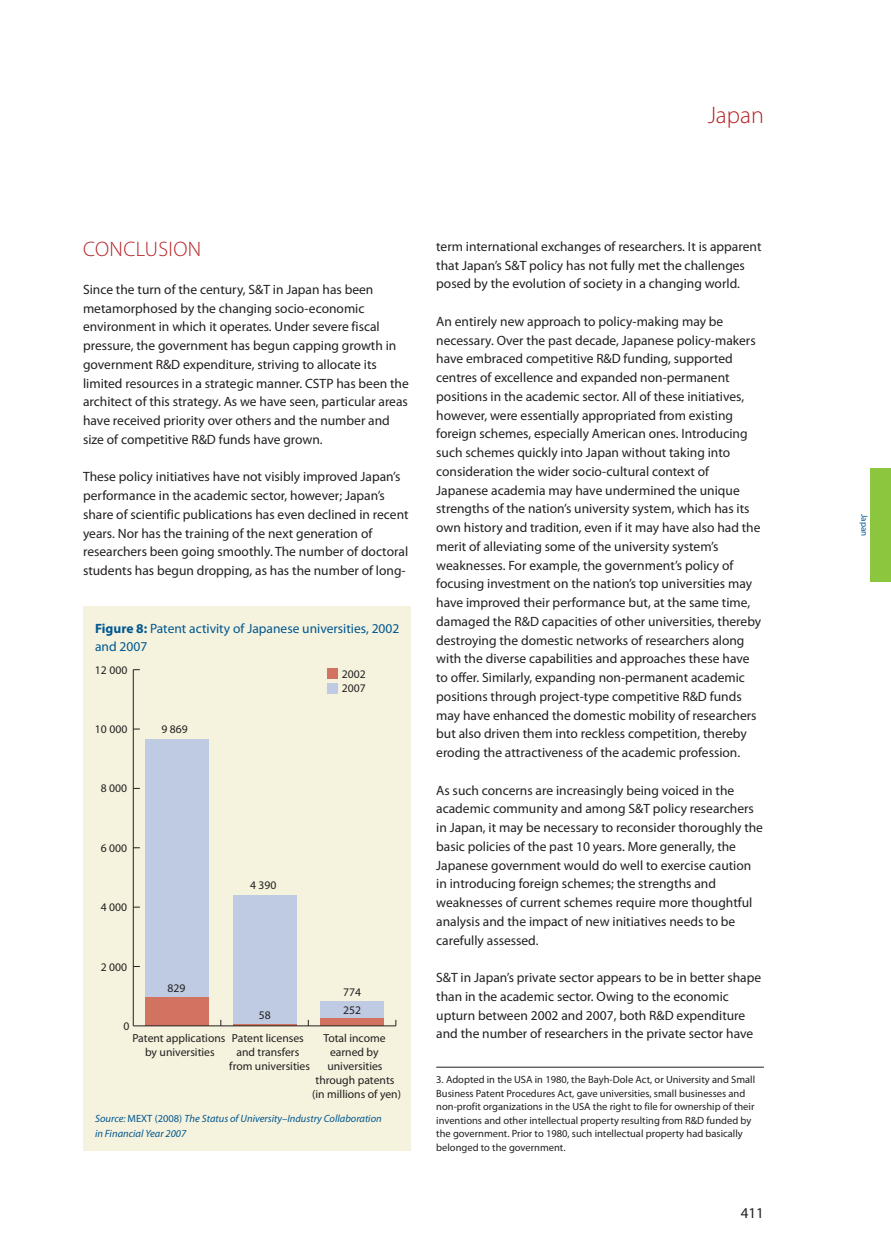
<style>
.page{position:relative;width:891px;height:1251px;background:#fff}
.page>*{position:absolute;margin:0;border:0;box-sizing:border-box;transform-origin:0 0}
.t1{font:300 24px "Myriad Pro";color:#b62024}
.t2{font:300 21px "Myriad Pro";letter-spacing:.02em;color:#b62024}
.t3{font:15px "Myriad Pro";color:#231f20}
.t4{font:13.5px/18.8px "Myriad Pro";color:#231f20}
.t5{font:13.5px/18px "Myriad Pro";color:#005890}
.t6{font:11.7px/14px "Myriad Pro";color:#231f20;text-align:center}
.t7{font:10.5px/13.5px "Myriad Pro";color:#231f20}
.t8{font:italic 10.5px/15px "Myriad Pro";color:#005890}
.t9{font:9px "Myriad Pro";color:#005890}
.s1{font-weight:700}
.s2{font-style:normal}
</style>
<div class="page">
<div style="left:870px;top:468px;width:20px;height:114px;background:#8bc63e"></div>
<div style="left:83px;top:606px;width:327px;height:544px;background:#f5f2de"></div>
<div style="left:145px;top:740px;width:63px;height:263px;background:#bfcbe2"></div>
<div style="left:233px;top:895px;width:63px;height:130px;background:#bfcbe2"></div>
<div style="left:320px;top:1001px;width:63px;height:19px;background:#bfcbe2"></div>
<div style="left:145px;top:997px;width:63px;height:29px;background:#d27362"></div>
<hr style="left:233px;top:1024px;width:63px;height:2px;background:#d27362">
<div style="left:320px;top:1018px;width:63px;height:8px;background:#d27362"></div>
<hr style="left:133px;top:1025px;width:263px;height:1px;background:#231f20">
<hr style="left:133px;top:670px;width:1px;height:356px;background:#231f20">
<div style="left:327px;top:668px;width:10px;height:10px;background:#d27362"></div>
<div style="left:327px;top:683px;width:10px;height:10px;background:#bfcbe2"></div>
<hr style="left:436px;top:1067px;width:327px;height:1px;background:#231f20">
<h1 class="t1" style="left:707px;top:100px;width:58px">Japan</h1>
<h2 class="t2" style="left:83px;top:237px;width:120px">CONCLUSION</h2>
<p class="t4" style="left:83px;top:280px;width:327px">Since the turn of the century, S&amp;T in Japan has been metamorphosed by the changing socio-economic environment in which it operates. Under severe fiscal pressure, the government has begun capping growth in government R&amp;D expenditure, striving to allocate its limited resources in a strategic manner. CSTP has been the architect of this strategy. As we have seen, particular areas have received priority over others and the number and size of competitive R&amp;D funds have grown.</p>
<p class="t4" style="left:83px;top:467px;width:327px">These policy initiatives have not visibly improved Japan’s performance in the academic sector, however; Japan’s share of scientific publications has even declined in recent years. Nor has the training of the next generation of researchers been going smoothly. The number of doctoral students has begun dropping, as has the number of long-</p>
<p class="t5" style="left:95px;top:619px;width:306px"><span class="s1">Figure 8:</span> Patent activity of Japanese universities, 2002 and 2007</p>
<p class="t6" style="left:95px;top:663px;width:34px">12 000</p>
<p class="t6" style="left:95px;top:723px;width:34px">10 000</p>
<p class="t6" style="left:101px;top:782px;width:28px">8 000</p>
<p class="t6" style="left:101px;top:842px;width:28px">6 000</p>
<p class="t6" style="left:101px;top:901px;width:28px">4 000</p>
<p class="t6" style="left:101px;top:960px;width:28px">2 000</p>
<p class="t6" style="left:123px;top:1020px;width:7px">0</p>
<p class="t6" style="left:161px;top:722px;width:28px">9 869</p>
<p class="t6" style="left:168px;top:981px;width:19px">829</p>
<p class="t6" style="left:250px;top:879px;width:28px">4 390</p>
<p class="t6" style="left:259px;top:1009px;width:13px">58</p>
<p class="t6" style="left:342px;top:667px;width:25px;text-align:left">2002<br>2007</p>
<p class="t6" style="left:343px;top:986px;width:19px">774</p>
<p class="t6" style="left:343px;top:1004px;width:19px">252</p>
<p class="t6" style="left:132px;top:1031px;width:95px">Patent applications by universities</p>
<p class="t6" style="left:312px;top:1031px;width:90px">Total income earned by universities through patents (in millions of yen)</p>
<p class="t6" style="left:229px;top:1031px;width:82px">Patent licenses and transfers from universities</p>
<p class="t8" style="left:95px;top:1111px;width:288px">Source: <span class="s2">MEXT (2008)</span> The Status of University–Industry Collaboration in Financial Year 2007</p>
<p class="t4" style="left:436px;top:237px;width:327px">term international exchanges of researchers. It is apparent that Japan’s S&amp;T policy has not fully met the challenges posed by the evolution of society in a changing world.</p>
<p class="t4" style="left:436px;top:312px;width:326px">An entirely new approach to policy-making may be necessary. Over the past decade, Japanese policy-makers have embraced competitive R&amp;D funding, supported centres of excellence and expanded non-permanent positions in the academic sector. All of these initiatives, however, were essentially appropriated from existing foreign schemes, especially American ones. Introducing such schemes quickly into Japan without taking into consideration the wider socio-cultural context of Japanese academia may have undermined the unique strengths of the nation’s university system, which has its own history and tradition, even if it may have also had the merit of alleviating some of the university system’s weaknesses. For example, the government’s policy of focusing investment on the nation’s top universities may have improved their performance but, at the same time, damaged the R&amp;D capacities of other universities, thereby destroying the domestic networks of researchers along with the diverse capabilities and approaches these have to offer. Similarly, expanding non-permanent academic positions through project-type competitive R&amp;D funds may have enhanced the domestic mobility of researchers but also driven them into reckless competition, thereby eroding the attractiveness of the academic profession.</p>
<p class="t4" style="left:436px;top:780px;width:328px">As such concerns are increasingly being voiced in the academic community and among S&amp;T policy researchers in Japan, it may be necessary to reconsider thoroughly the basic policies of the past 10 years. More generally, the Japanese government would do well to exercise caution in introducing foreign schemes; the strengths and weaknesses of current schemes require more thoughtful analysis and the impact of new initiatives needs to be carefully assessed.</p>
<p class="t4" style="left:436px;top:968px;width:326px">S&amp;T in Japan’s private sector appears to be in better shape than in the academic sector. Owing to the economic upturn between 2002 and 2007, both R&amp;D expenditure and the number of researchers in the private sector have</p>
<p class="t7" style="left:436px;top:1073px;width:320px">3. Adopted in the USA in 1980, the Bayh-Dole Act, or University and Small Business Patent Procedures Act, gave universities, small businesses and non-profit organizations in the USA the right to file for ownership of their inventions and other intellectual property resulting from R&amp;D funded by the government. Prior to 1980, such intellectual property had basically belonged to the government.</p>
<p class="t3" style="left:740px;top:1204px;width:25px">411</p>
<p class="t9" style="left:869px;top:514px;width:24px;rotate:90deg">Japan</p>
</div>
